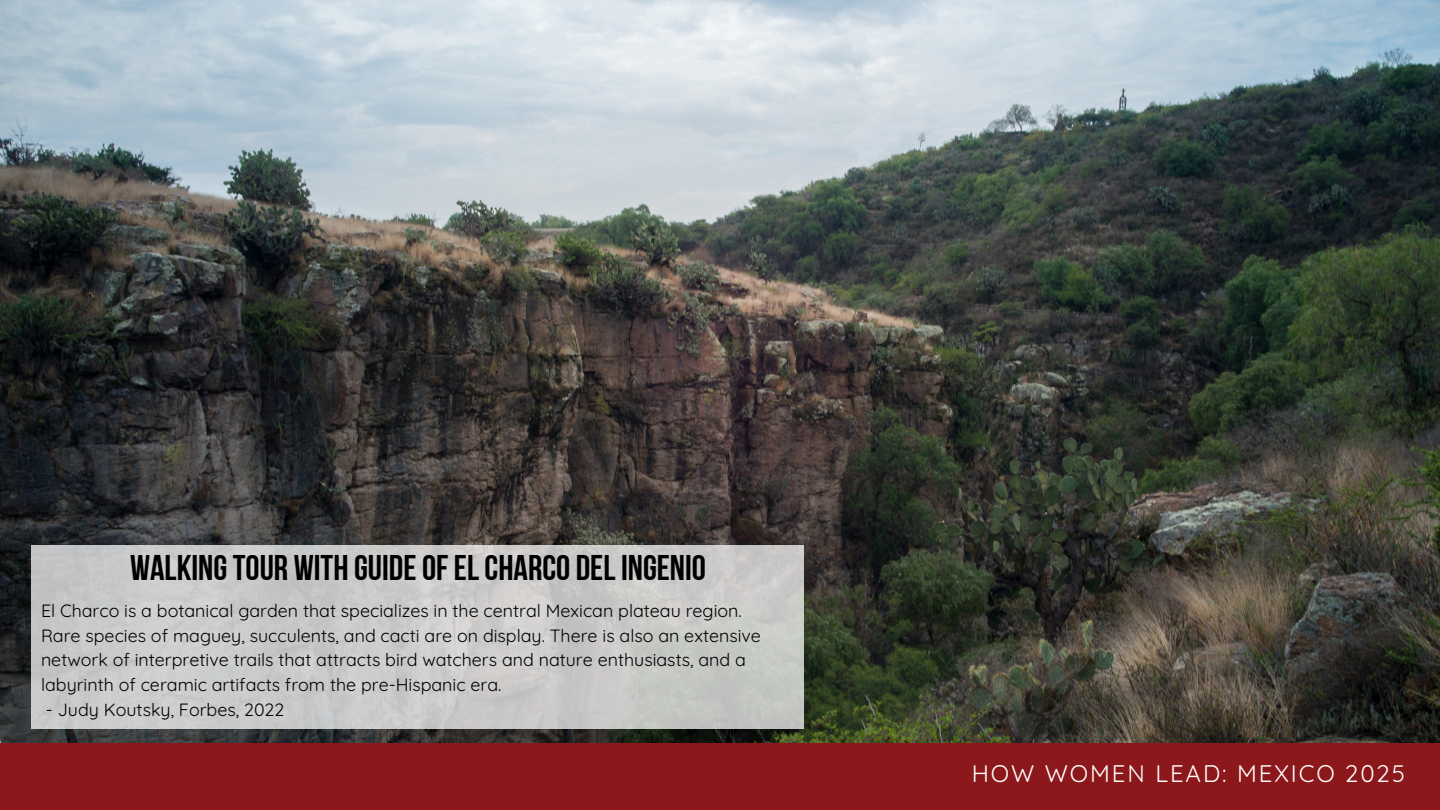
<style>
.page{position:relative;width:1440px;height:810px;background:#fff}
.page>*{position:absolute;margin:0;border:0;box-sizing:border-box;transform-origin:0 0}
.t1{font:35.6px "Bebas Neue Cyrillic";color:#000}
.t2{font:24px "Quicksand";letter-spacing:.08em;color:#fff}
.t3{font:17.8px/24.8px "Quicksand";color:#000}
</style>
<div class="page">
<img style="left:0;top:0;width:1440px;height:743px">
<div style="left:0;top:743px;width:1440px;height:67px;background:#8d181b"></div>
<div style="left:31px;top:546px;width:772px;height:183px;background:#c9c9c9"></div>
<h1 class="t1" style="left:130px;top:553px;width:578px">WALKINGTOUR WITH GUIDE OF ELCHARCO DELINGENIO</h1>
<p class="t3" style="left:41px;top:598px;width:721px">El Charco is a botanical garden that specializes in the central Mexican plateau region.<br>Rare species of maguey, succulents, and cacti are on display. There is also an extensive network of interpretive trails that attracts bird watchers and nature enthusiasts, and a labyrinth of ceramic artifacts from the pre-Hispanic era.</p>
<p class="t3" style="left:46px;top:697px;width:240px">- Judy Koutsky, Forbes, 2022</p>
<p class="t2" style="left:972px;top:758px;width:435px">HOW WOMEN LEAD: MEXICO 2025</p>
</div>
